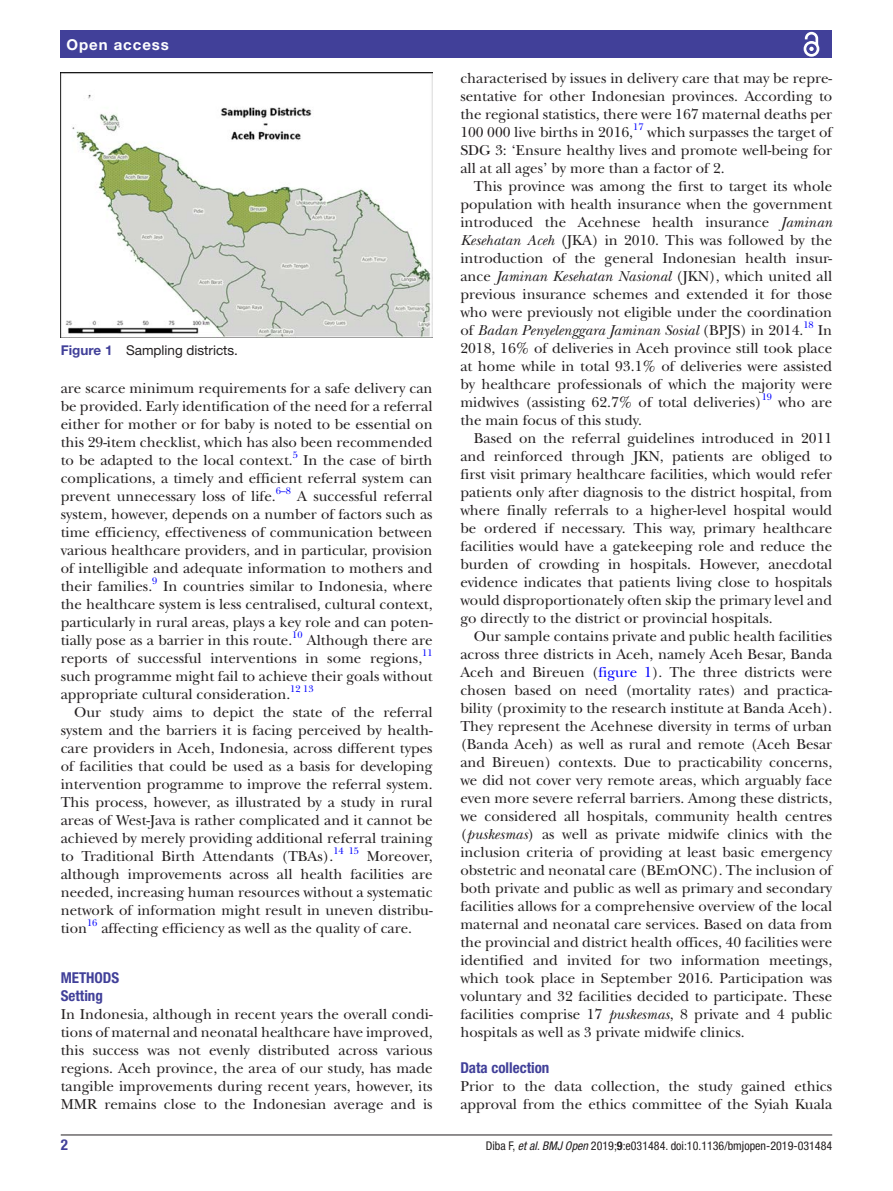
<style>
.page{position:relative;width:893px;height:1191px;background:#fff}
.page>*{position:absolute;margin:0;border:0;box-sizing:border-box;transform-origin:0 0}
.t1{font:15px/18px "New Baskerville";color:#231f20;text-align:justify}
.t2{font:700 condensed 15px/18px "Helvetica Neue LT Std";color:#414099}
.t3{font:700 15px "Helvetica Neue LT Std";letter-spacing:.065em;color:#fff}
.t4{font:13.5px "Helvetica Neue LT Std";color:#231f20}
.t5{font:condensed 12px "Helvetica Neue LT Std";color:#231f20}
.t6{font:9.9px "New Baskerville";color:#00f}
.s1{font-weight:700;color:#414099}
.s2{font-style:italic}
.s3{color:#00f}
.s4{font-weight:700}
</style>
<div class="page">
<hr style="left:61px;top:1134px;width:771px;height:1px;background:#231f20">
<div style="left:61px;top:31px;width:771px;height:27px;background:#414099"></div>
<svg style="left:803px;top:31px;width:17px;height:26px"></svg>
<img style="left:61px;top:73px;width:372px;height:264px">
<p class="t3" style="left:66px;top:35px;width:104px">Open access</p>
<p class="t4" style="left:61px;top:342px;width:179px"><span class="s1">Figure 1</span> Sampling districts.</p>
<p class="t1" style="left:61px;top:379px;width:373px">are scarce minimum requirements for a safe delivery can be provided. Early identification of the need for a referral either for mother or for baby is noted to be essential on this 29-item checklist, which has also been recommended to be adapted to the local context.</p>
<p class="t6" style="left:293px;top:449px;width:7px">5</p>
<p class="t1" style="left:61px;top:451px;width:373px;text-indent:242px">In the case of birth complications, a timely and efficient referral system can prevent unnecessary loss of life.</p>
<p class="t6" style="left:276px;top:485px;width:17px">6–8</p>
<p class="t1" style="left:61px;top:487px;width:373px;text-indent:236px">A successful referral system, however, depends on a number of factors such as time efficiency, effectiveness of communication between various healthcare providers, and in particular, provision of intelligible and adequate information to mothers and their families.</p>
<p class="t6" style="left:152px;top:575px;width:7px">9</p>
<p class="t1" style="left:61px;top:577px;width:373px;text-indent:102px">In countries similar to Indonesia, where the healthcare system is less centralised, cultural context, particularly in rural areas, plays a key role and can poten&shy;tially pose as a barrier in this route.</p>
<p class="t6" style="left:292px;top:629px;width:12px">10</p>
<p class="t1" style="left:61px;top:631px;width:373px;text-indent:246px">Although there are reports of successful interventions in some regions,</p>
<p class="t6" style="left:422px;top:647px;width:12px">11</p>
<p class="t1" style="left:61px;top:667px;width:373px">such programme might fail to achieve their goals without appropriate cultural consideration.</p>
<p class="t6" style="left:290px;top:683px;width:25px">12 13</p>
<p class="t1" style="left:61px;top:703px;width:373px;text-indent:14px">Our study aims to depict the state of the referral system and the barriers it is facing perceived by health&shy;care providers in Aceh, Indonesia, across different types of facilities that could be used as a basis for developing intervention programme to improve the referral system.<br>This process, however, as illustrated by a study in rural areas of West-Java is rather complicated and it cannot be achieved by merely providing additional referral training to Traditional Birth Attendants (TBAs).<sup>14</sup> <sup>15</sup></p>
<p class="t1" style="left:61px;top:847px;width:373px;text-indent:306px">Moreover, although improvements across all health facilities are needed, increasing human resources without a systematic network of information might result in uneven distribu&shy;tion</p>
<p class="t6" style="left:87px;top:917px;width:12px">16</p>
<p class="t1" style="left:101px;top:919px;width:312px">affecting efficiency as well as the quality of care.</p>
<p class="t2" style="left:61px;top:968px;width:44px">Methods<br>Setting</p>
<p class="t1" style="left:61px;top:1005px;width:373px">In Indonesia, although in recent years the overall condi&shy;tions of maternal and neonatal healthcare have improved, this success was not evenly distributed across various regions. Aceh province, the area of our study, has made tangible improvements during recent years, however, its MMR remains close to the Indonesian average and is</p>
<p class="t1" style="left:460px;top:69px;width:373px">characterised by issues in delivery care that may be repre&shy;sentative for other Indonesian provinces. According to the regional statistics, there were 167 maternal deaths per 100 000 live births in 2016,</p>
<p class="t6" style="left:633px;top:121px;width:12px">17</p>
<p class="t1" style="left:460px;top:123px;width:373px;text-indent:187px">which surpasses the target of SDG 3: ‘Ensure healthy lives and promote well-being for all at all ages’ by more than a factor of 2.</p>
<p class="t1" style="left:460px;top:177px;width:373px;text-indent:14px">This province was among the first to target its whole population with health insurance when the government introduced the Acehnese health insurance <span class="s2">Jaminan Kesehatan Aceh</span> (JKA) in 2010. This was followed by the introduction of the general Indonesian health insur&shy;ance <span class="s2">Jaminan Kesehatan Nasional</span> (JKN), which united all previous insurance schemes and extended it for those who were previously not eligible under the coordination of <span class="s2">Badan Penyelenggara Jaminan Sosial</span> (BPJS) in 2014.</p>
<p class="t6" style="left:803px;top:319px;width:12px">18</p>
<p class="t1" style="left:460px;top:321px;width:373px;text-indent:357px">In 2018, 16% of deliveries in Aceh province still took place at home while in total 93.1% of deliveries were assisted by healthcare professionals of which the majority were midwives (assisting 62.7% of total deliveries)</p>
<p class="t6" style="left:762px;top:391px;width:12px">19</p>
<p class="t1" style="left:778px;top:393px;width:55px">who are</p>
<p class="t1" style="left:460px;top:411px;width:183px">the main focus of this study.</p>
<p class="t1" style="left:474px;top:429px;width:360px">Based on the referral guidelines introduced in 2011</p>
<p class="t1" style="left:460px;top:447px;width:373px">and reinforced through JKN, patients are obliged to</p>
<p class="t1" style="left:460px;top:465px;width:373px">first visit primary healthcare facilities, which would refer</p>
<p class="t1" style="left:460px;top:483px;width:373px">patients only after diagnosis to the district hospital, from</p>
<p class="t1" style="left:460px;top:501px;width:373px">where finally referrals to a higher-level hospital would</p>
<p class="t1" style="left:460px;top:519px;width:373px">be ordered if necessary. This way, primary healthcare</p>
<p class="t1" style="left:460px;top:537px;width:373px">facilities would have a gatekeeping role and reduce the</p>
<p class="t1" style="left:460px;top:555px;width:373px">burden of crowding in hospitals. However, anecdotal</p>
<p class="t1" style="left:460px;top:573px;width:373px">evidence indicates that patients living close to hospitals</p>
<p class="t1" style="left:460px;top:591px;width:373px">would disproportionately often skip the primary level and</p>
<p class="t1" style="left:460px;top:609px;width:314px">go directly to the district or provincial hospitals.</p>
<p class="t1" style="left:474px;top:627px;width:360px">Our sample contains private and public health facilities</p>
<p class="t1" style="left:460px;top:645px;width:373px">across three districts in Aceh, namely Aceh Besar, Banda</p>
<p class="t1" style="left:460px;top:663px;width:373px">Aceh and Bireuen (<span class="s3">figure 1</span>). The three districts were</p>
<p class="t1" style="left:460px;top:681px;width:373px">chosen based on need (mortality rates) and practica-</p>
<p class="t1" style="left:460px;top:699px;width:373px">bility (proximity to the research institute at Banda Aceh).</p>
<p class="t1" style="left:460px;top:717px;width:373px">They represent the Acehnese diversity in terms of urban</p>
<p class="t1" style="left:460px;top:735px;width:373px">(Banda Aceh) as well as rural and remote (Aceh Besar</p>
<p class="t1" style="left:460px;top:753px;width:373px">and Bireuen) contexts. Due to practicability concerns,</p>
<p class="t1" style="left:460px;top:771px;width:373px">we did not cover very remote areas, which arguably face</p>
<p class="t1" style="left:460px;top:789px;width:373px">even more severe referral barriers. Among these districts,</p>
<p class="t1" style="left:460px;top:807px;width:373px">we considered all hospitals, community health centres</p>
<p class="t1" style="left:460px;top:825px;width:373px">(<span class="s2">puskesmas</span>) as well as private midwife clinics with the</p>
<p class="t1" style="left:460px;top:843px;width:373px">inclusion criteria of providing at least basic emergency</p>
<p class="t1" style="left:460px;top:861px;width:373px">obstetric and neonatal care (BEmONC). The inclusion of</p>
<p class="t1" style="left:460px;top:879px;width:373px">both private and public as well as primary and secondary</p>
<p class="t1" style="left:460px;top:897px;width:373px">facilities allows for a comprehensive overview of the local</p>
<p class="t1" style="left:460px;top:915px;width:373px">maternal and neonatal care services. Based on data from</p>
<p class="t1" style="left:460px;top:933px;width:373px">the provincial and district health offices, 40 facilities were</p>
<p class="t1" style="left:460px;top:951px;width:373px">identified and invited for two information meetings,</p>
<p class="t1" style="left:460px;top:969px;width:373px">which took place in September 2016. Participation was</p>
<p class="t1" style="left:460px;top:987px;width:373px">voluntary and 32 facilities decided to participate. These</p>
<p class="t1" style="left:460px;top:1005px;width:373px">facilities comprise 17 <span class="s2">puskesmas</span>, 8 private and 4 public</p>
<p class="t1" style="left:460px;top:1023px;width:286px">hospitals as well as 3 private midwife clinics.</p>
<p class="t2" style="left:460px;top:1058px;width:91px">Data collection</p>
<p class="t1" style="left:460px;top:1077px;width:373px">Prior to the data collection, the study gained ethics approval from the ethics committee of the Syiah Kuala</p>
<p class="t2" style="left:61px;top:1135px;width:9px">2</p>
<p class="t5" style="left:486px;top:1138px;width:348px">Diba F, <span class="s2">et al</span>. <span class="s2">BMJ Open</span> 2019;<span class="s4">9</span>:e031484. doi:10.1136/bmjopen-2019-031484</p>
</div>
